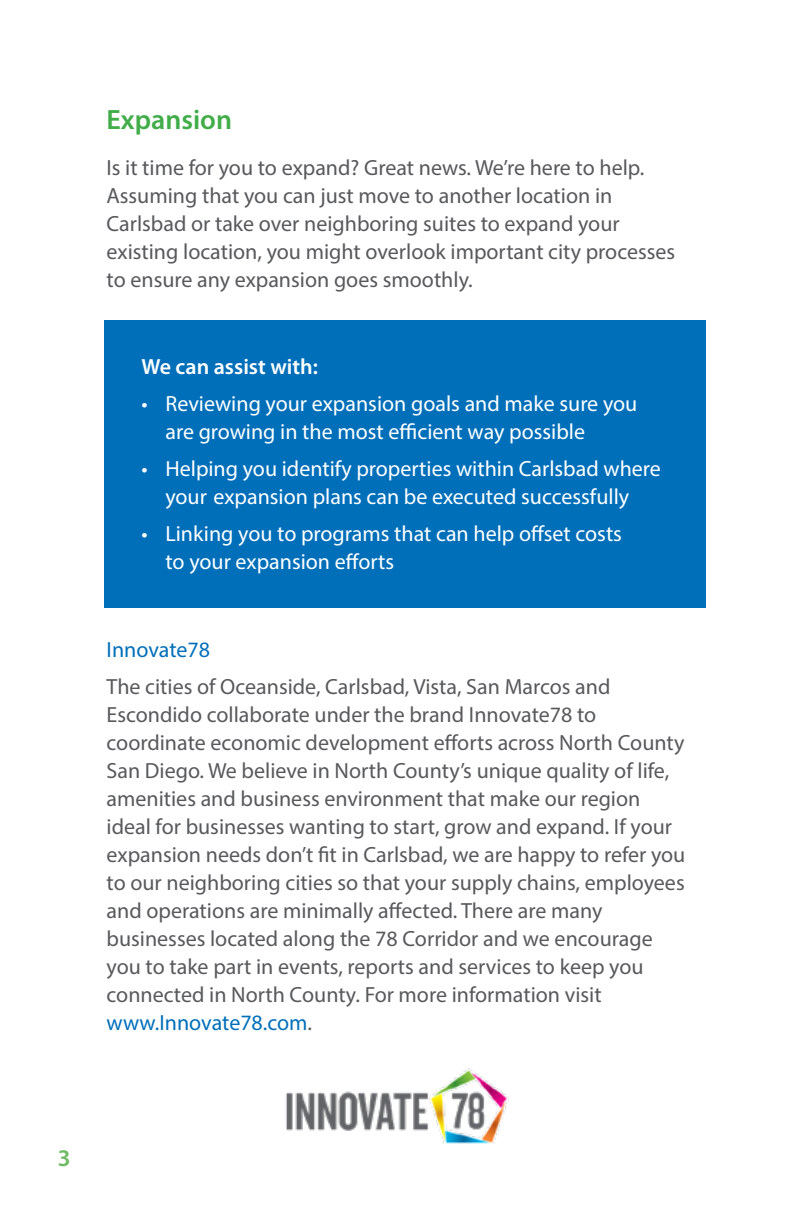
<style>
.page{position:relative;width:792px;height:1224px;background:#fff}
.page>*{position:absolute;margin:0;border:0;box-sizing:border-box;transform-origin:0 0}
.t1{font:600 28px "Myriad Pro";color:#41ad49}
.t2{font:600 24px "Myriad Pro";color:#70b965}
.t3{font:22px/28px "Myriad Pro";color:#58595b}
.t4{font:22px/28px "Myriad Pro";color:#fff}
.t5{font:600 22px "Myriad Pro";color:#fff}
.t6{font:22px "Myriad Pro";color:#006fba}
.s1{color:#006fba}
</style>
<div class="page">
<div style="left:104px;top:320px;width:602px;height:288px;background:#006fba"></div>
<img style="left:286px;top:1068px;width:223px;height:76px">
<p class="t1" style="left:107px;top:102px;width:127px">Expansion</p>
<p class="t3" style="left:107px;top:153px;width:570px">Is it time for you to expand? Great news. We’re here to help.<br>Assuming that you can just move to another location in Carlsbad or take over neighboring suites to expand your existing location, you might overlook important city processes to ensure any expansion goes smoothly.</p>
<p class="t5" style="left:141px;top:352px;width:178px">We can assist with:</p>
<p class="t4" style="left:165px;top:389px;width:473px;text-indent:-24px">• Reviewing your expansion goals and make sure you are growing in the most efficient way possible</p>
<p class="t4" style="left:141px;top:454px;width:521px;text-align:center">• Helping you identify properties within Carlsbad where your expansion plans can be executed successfully</p>
<p class="t4" style="left:165px;top:519px;width:458px;text-indent:-24px">• Linking you to programs that can help offset costs to your expansion efforts</p>
<p class="t6" style="left:107px;top:636px;width:105px">Innovate78</p>
<p class="t3" style="left:107px;top:672px;width:580px">The cities of Oceanside, Carlsbad, Vista, San Marcos and Escondido collaborate under the brand Innovate78 to coordinate economic development efforts across North County San Diego. We believe in North County’s unique quality of life, amenities and business environment that make our region ideal for businesses wanting to start, grow and expand. If your expansion needs don’t fit in Carlsbad, we are happy to refer you to our neighboring cities so that your supply chains, employees and operations are minimally affected. There are many businesses located along the 78 Corridor and we encourage you to take part in events, reports and services to keep you connected in North County. For more information visit <span class="s1">www.Innovate78.com</span>.</p>
<p class="t2" style="left:58px;top:1142px;width:14px">3</p>
</div>
